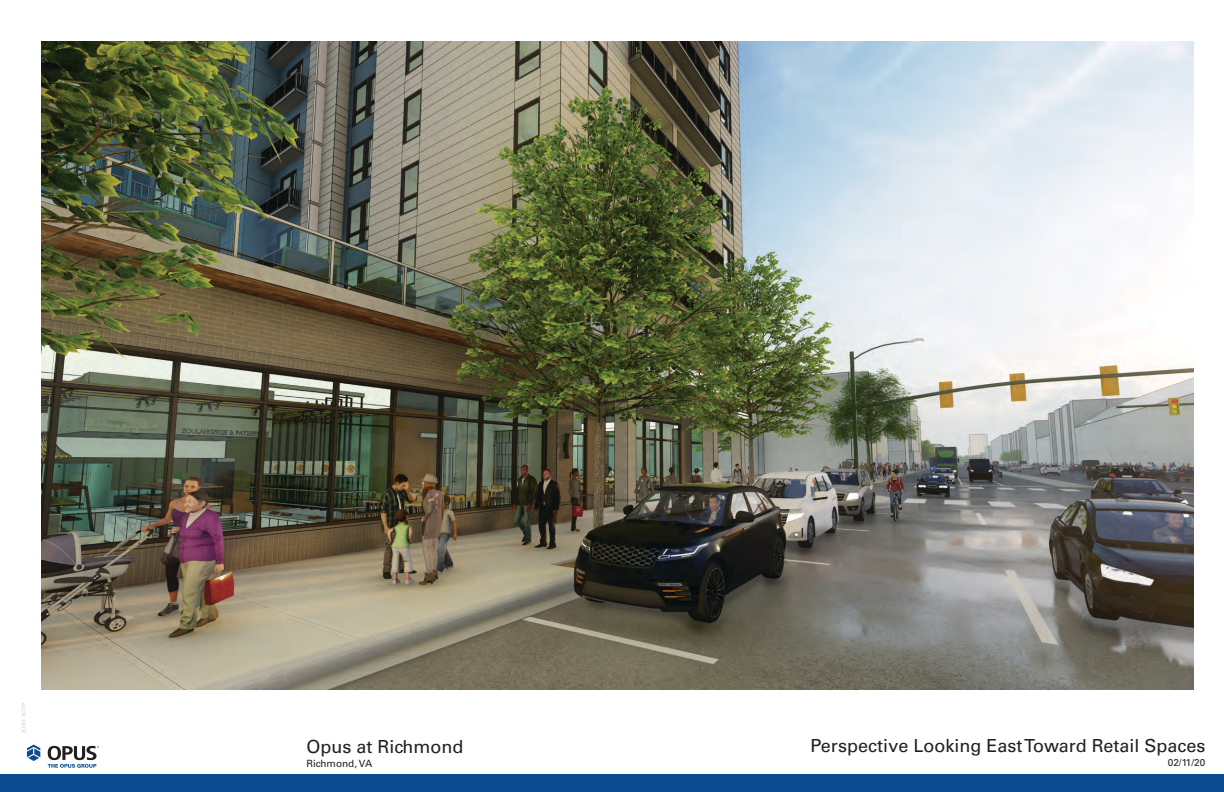
<style>
.page{position:relative;width:1224px;height:792px;background:#fff}
.page>*{position:absolute;margin:0;border:0;box-sizing:border-box;transform-origin:0 0}
.level-6{font:18px "Univers LT Std";color:#231f20}
.t1{font:10px "Univers LT Std";color:#231f20}
.t2{font:5.9px "Minion Pro";color:#c8c8c8}
</style>
<div class="page">
<div style="left:0;top:774px;width:1224px;height:18px;background:#0d4c91"></div>
<svg style="left:27px;top:745px;width:13px;height:16px"></svg>
<svg style="left:48px;top:746px;width:51px;height:22px"></svg>
<img style="left:41px;top:41px;width:1152px;height:648px">
<p class="t2" style="left:20px;top:733px;width:31px;rotate:-90deg">JOB # 31709</p>
<p class="level-6" style="left:810px;top:735px;width:397px">Perspective Looking East Toward Retail Spaces</p>
<p class="level-6" style="left:307px;top:736px;width:159px">Opus at Richmond</p>
<p class="t1" style="left:307px;top:757px;width:67px">Richmond, VA</p>
<p class="t1" style="left:1168px;top:757px;width:39px">02/11/20</p>
</div>
